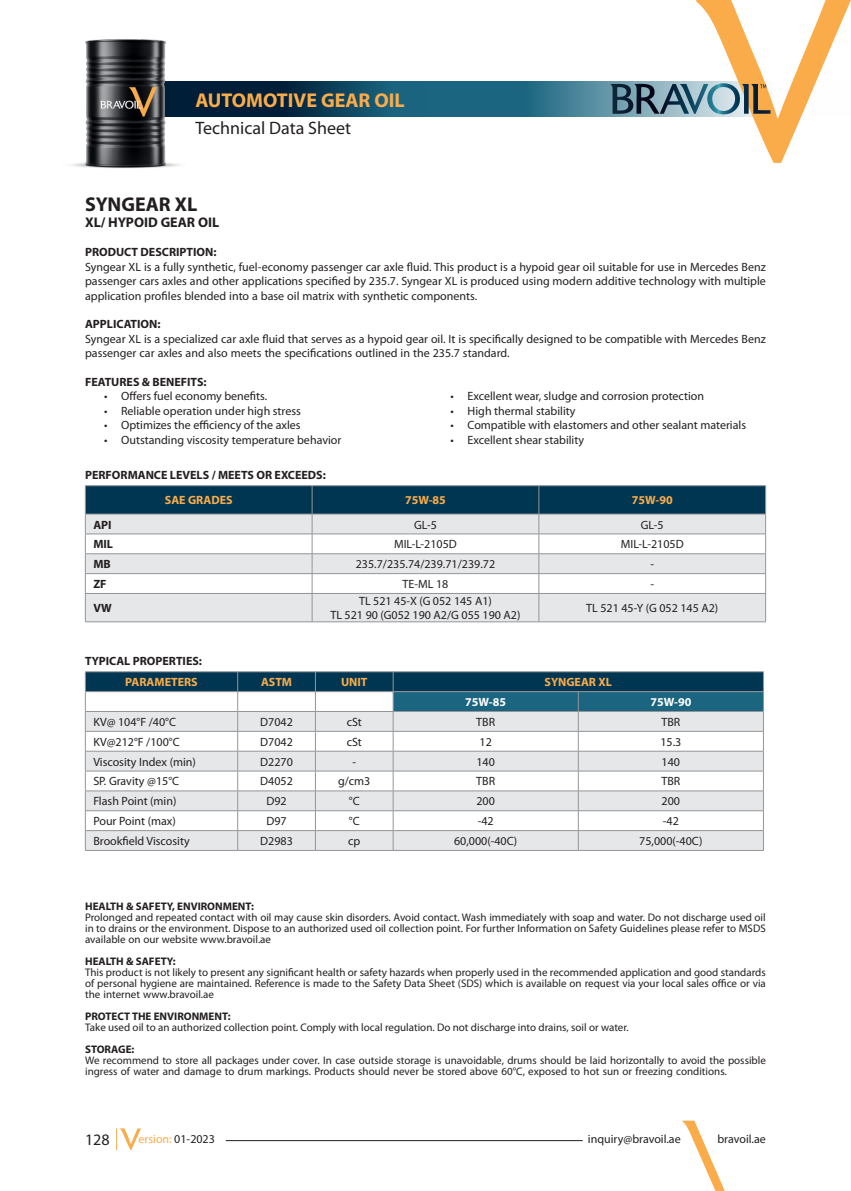
<style>
.page{position:relative;width:851px;height:1191px;background:#fff}
.page>*{position:absolute;margin:0;border:0;box-sizing:border-box;transform-origin:0 0}
.t1{font:700 20px "Myriad Pro";color:#faac4b}
.t2{font:700 20px "Myriad Pro";color:#231f20}
.t3{font:18px "Myriad Pro";color:#231f20}
.t4{font:16px "Myriad Pro";color:#231f20}
.t5{font:700 14px "Myriad Pro";color:#231f20}
.t6{font:12px/14.4px "Myriad Pro";color:#231f20;text-align:justify}
.t7{font:700 12px "Myriad Pro";color:#231f20}
.t8{font:700 12px "Myriad Pro";color:#faac4b}
.t9{font:12px "Myriad Pro";color:#faac4b}
.t10{font:700 12px "Myriad Pro";color:#fff}
.t11{font:11px/11px "Myriad Pro";color:#231f20;text-align:justify}
.t12{font:700 11px "Myriad Pro";color:#231f20}
.s1{color:#231f20}
</style>
<div class="page">
<svg style="left:425px;top:81px;width:185px;height:36px;background:#2c7089"></svg>
<svg style="left:187px;top:81px;width:238px;height:36px;background:#093751"></svg>
<img style="left:72px;top:39px;width:115px;height:129px">
<svg style="left:610px;top:0;width:240px;height:163px"></svg>
<hr style="left:226px;top:1140px;width:356px;height:1px;background:#231f20">
<svg style="left:116px;top:1128px;width:25px;height:22px"></svg>
<svg style="left:682px;top:1120px;width:42px;height:71px"></svg>
<hr style="left:85px;top:485px;width:227px;height:1px;background:#939598">
<hr style="left:312px;top:485px;width:226px;height:1px;background:#939598">
<hr style="left:538px;top:485px;width:227px;height:1px;background:#939598">
<svg style="left:85px;top:486px;width:681px;height:136px"></svg>
<hr style="left:85px;top:621px;width:227px;height:1px;background:#939598">
<hr style="left:312px;top:621px;width:226px;height:1px;background:#939598">
<hr style="left:538px;top:621px;width:227px;height:1px;background:#939598">
<hr style="left:85px;top:671px;width:153px;height:1px;background:#939598">
<hr style="left:238px;top:671px;width:77px;height:1px;background:#939598">
<hr style="left:315px;top:671px;width:78px;height:1px;background:#939598">
<hr style="left:393px;top:671px;width:185px;height:1px;background:#939598">
<hr style="left:578px;top:671px;width:185px;height:1px;background:#939598">
<svg style="left:85px;top:672px;width:679px;height:178px"></svg>
<hr style="left:85px;top:850px;width:153px;height:1px;background:#939598">
<hr style="left:238px;top:850px;width:77px;height:1px;background:#939598">
<hr style="left:315px;top:850px;width:78px;height:1px;background:#939598">
<hr style="left:393px;top:850px;width:185px;height:1px;background:#939598">
<hr style="left:578px;top:850px;width:185px;height:1px;background:#939598">
<h1 class="t1" style="left:195px;top:87px;width:211px">AUTOMOTIVE GEAR OIL</h1>
<h2 class="t3" style="left:195px;top:117px;width:157px">Technical Data Sheet</h2>
<p class="t2" style="left:85px;top:191px;width:114px">SYNGEAR XL</p>
<p class="t5" style="left:85px;top:214px;width:136px">XL/ HYPOID GEAR OIL</p>
<p class="t7" style="left:85px;top:244px;width:133px">PRODUCT DESCRIPTION:</p>
<p class="t6" style="left:85px;top:259px;width:682px">Syngear XL is a fully synthetic, fuel-economy passenger car axle fluid. This product is a hypoid gear oil suitable for use in Mercedes Benz passenger cars axles and other applications specified by 235.7. Syngear XL is produced using modern additive technology with multiple application profiles blended into a base oil matrix with synthetic components.</p>
<p class="t7" style="left:85px;top:316px;width:77px">APPLICATION:</p>
<p class="t6" style="left:85px;top:331px;width:682px">Syngear XL is a specialized car axle fluid that serves as a hypoid gear oil. It is specifically designed to be compatible with Mercedes Benz passenger car axles and also meets the specifications outlined in the 235.7 standard.</p>
<p class="t7" style="left:85px;top:374px;width:123px">FEATURES &amp; BENEFITS:</p>
<p class="t6" style="left:104px;top:389px;width:165px">• Offers fuel economy benefits.</p>
<p class="t6" style="left:104px;top:403px;width:198px">• Reliable operation under high stress</p>
<p class="t6" style="left:104px;top:418px;width:198px">• Optimizes the efficiency of the axles</p>
<p class="t6" style="left:104px;top:432px;width:239px">• Outstanding viscosity temperature behavior</p>
<p class="t6" style="left:450px;top:389px;width:255px">• Excellent wear, sludge and corrosion protection</p>
<p class="t6" style="left:450px;top:403px;width:126px">• High thermal stability</p>
<p class="t6" style="left:450px;top:418px;width:297px">• Compatible with elastomers and other sealant materials</p>
<p class="t6" style="left:450px;top:432px;width:135px">• Excellent shear stability</p>
<p class="t7" style="left:85px;top:467px;width:242px">PERFORMANCE LEVELS / MEETS OR EXCEEDS:</p>
<p class="t8" style="left:165px;top:492px;width:69px">SAE GRADES</p>
<p class="t8" style="left:405px;top:492px;width:42px">75W-85</p>
<p class="t8" style="left:631px;top:492px;width:42px">75W-90</p>
<p class="t7" style="left:93px;top:516px;width:20px">API</p>
<p class="t6" style="left:414px;top:517px;width:24px">GL-5</p>
<p class="t6" style="left:640px;top:517px;width:24px">GL-5</p>
<p class="t7" style="left:93px;top:536px;width:21px">MIL</p>
<p class="t6" style="left:394px;top:537px;width:64px">MIL-L-2105D</p>
<p class="t6" style="left:620px;top:537px;width:64px">MIL-L-2105D</p>
<p class="t7" style="left:93px;top:556px;width:19px">MB</p>
<p class="t6" style="left:356px;top:557px;width:141px">235.7/235.74/239.71/239.72</p>
<p class="t6" style="left:650px;top:557px;width:5px">-</p>
<p class="t7" style="left:93px;top:576px;width:15px">ZF</p>
<p class="t6" style="left:402px;top:576px;width:47px">TE-ML 18</p>
<p class="t6" style="left:650px;top:576px;width:5px">-</p>
<p class="t7" style="left:93px;top:600px;width:20px">VW</p>
<p class="t6" style="left:359px;top:593px;width:134px">TL 521 45-X (G 052 145 A1)</p>
<p class="t6" style="left:330px;top:608px;width:191px">TL 521 90 (G052 190 A2/G 055 190 A2)</p>
<p class="t6" style="left:586px;top:601px;width:134px">TL 521 45-Y (G 052 145 A2)</p>
<p class="t7" style="left:85px;top:653px;width:118px">TYPICAL PROPERTIES:</p>
<p class="t8" style="left:125px;top:674px;width:74px">PARAMETERS</p>
<p class="t8" style="left:261px;top:674px;width:33px">ASTM</p>
<p class="t8" style="left:341px;top:674px;width:28px">UNIT</p>
<p class="t8" style="left:544px;top:674px;width:69px">SYNGEAR XL</p>
<p class="t10" style="left:465px;top:694px;width:42px">75W-85</p>
<p class="t10" style="left:650px;top:694px;width:42px">75W-90</p>
<p class="t6" style="left:93px;top:714px;width:84px">KV@ 104°F /40°C</p>
<p class="t6" style="left:260px;top:714px;width:34px">D7042</p>
<p class="t6" style="left:346px;top:714px;width:17px">cSt</p>
<p class="t6" style="left:476px;top:714px;width:20px">TBR</p>
<p class="t6" style="left:661px;top:714px;width:20px">TBR</p>
<p class="t6" style="left:93px;top:734px;width:88px">KV@212°F /100°C</p>
<p class="t6" style="left:260px;top:734px;width:34px">D7042</p>
<p class="t6" style="left:346px;top:734px;width:17px">cSt</p>
<p class="t6" style="left:479px;top:734px;width:14px">12</p>
<p class="t6" style="left:660px;top:734px;width:22px">15.3</p>
<p class="t6" style="left:93px;top:754px;width:104px">Viscosity Index (min)</p>
<p class="t6" style="left:260px;top:754px;width:34px">D2270</p>
<p class="t6" style="left:352px;top:754px;width:5px">-</p>
<p class="t6" style="left:476px;top:754px;width:20px">140</p>
<p class="t6" style="left:661px;top:754px;width:20px">140</p>
<p class="t6" style="left:93px;top:774px;width:87px">SP. Gravity @15°C</p>
<p class="t6" style="left:260px;top:774px;width:34px">D4052</p>
<p class="t6" style="left:338px;top:774px;width:34px">g/cm3</p>
<p class="t6" style="left:476px;top:774px;width:20px">TBR</p>
<p class="t6" style="left:661px;top:774px;width:20px">TBR</p>
<p class="t6" style="left:93px;top:794px;width:85px">Flash Point (min)</p>
<p class="t6" style="left:266px;top:794px;width:22px">D92</p>
<p class="t6" style="left:349px;top:794px;width:12px">°C</p>
<p class="t6" style="left:476px;top:794px;width:20px">200</p>
<p class="t6" style="left:661px;top:794px;width:20px">200</p>
<p class="t6" style="left:93px;top:813px;width:84px">Pour Point (max)</p>
<p class="t6" style="left:266px;top:813px;width:22px">D97</p>
<p class="t6" style="left:349px;top:813px;width:12px">°C</p>
<p class="t6" style="left:477px;top:813px;width:17px">-42</p>
<p class="t6" style="left:662px;top:813px;width:17px">-42</p>
<p class="t6" style="left:93px;top:833px;width:98px">Brookfield Viscosity</p>
<p class="t6" style="left:260px;top:833px;width:34px">D2983</p>
<p class="t6" style="left:348px;top:833px;width:14px">cp</p>
<p class="t6" style="left:454px;top:833px;width:65px">60,000(-40C)</p>
<p class="t6" style="left:639px;top:833px;width:65px">75,000(-40C)</p>
<p class="t12" style="left:85px;top:899px;width:170px">HEALTH &amp; SAFETY, ENVIRONMENT:</p>
<p class="t11" style="left:85px;top:911px;width:682px">Prolonged and repeated contact with oil may cause skin disorders. Avoid contact. Wash immediately with soap and water. Do not discharge used oil in to drains or the environment. Dispose to an authorized used oil collection point. For further Information on Safety Guidelines please refer to MSDS available on our website www.bravoil.ae</p>
<p class="t12" style="left:85px;top:954px;width:92px">HEALTH &amp; SAFETY:</p>
<p class="t11" style="left:85px;top:966px;width:682px">This product is not likely to present any significant health or safety hazards when properly used in the recommended application and good standards of personal hygiene are maintained. Reference is made to the Safety Data Sheet (SDS) which is available on request via your local sales office or via the internet www.bravoil.ae</p>
<p class="t12" style="left:85px;top:1009px;width:147px">PROTECT THE ENVIRONMENT:</p>
<p class="t11" style="left:85px;top:1021px;width:545px">Take used oil to an authorized collection point. Comply with local regulation. Do not discharge into drains, soil or water.</p>
<p class="t12" style="left:85px;top:1042px;width:51px">STORAGE:</p>
<p class="t11" style="left:85px;top:1054px;width:682px">We recommend to store all packages under cover. In case outside storage is unavoidable, drums should be laid horizontally to avoid the possible ingress of water and damage to drum markings. Products should never be stored above 60°C, exposed to hot sun or freezing conditions.</p>
<h3 class="t4" style="left:85px;top:1130px;width:26px">128</h3>
<p class="t9" style="left:138px;top:1131px;width:78px">ersion: <span class="s1">01-2023</span></p>
<p class="t6" style="left:588px;top:1131px;width:94px">inquiry@bravoil.ae</p>
<p class="t6" style="left:717px;top:1131px;width:50px">bravoil.ae</p>
</div>
